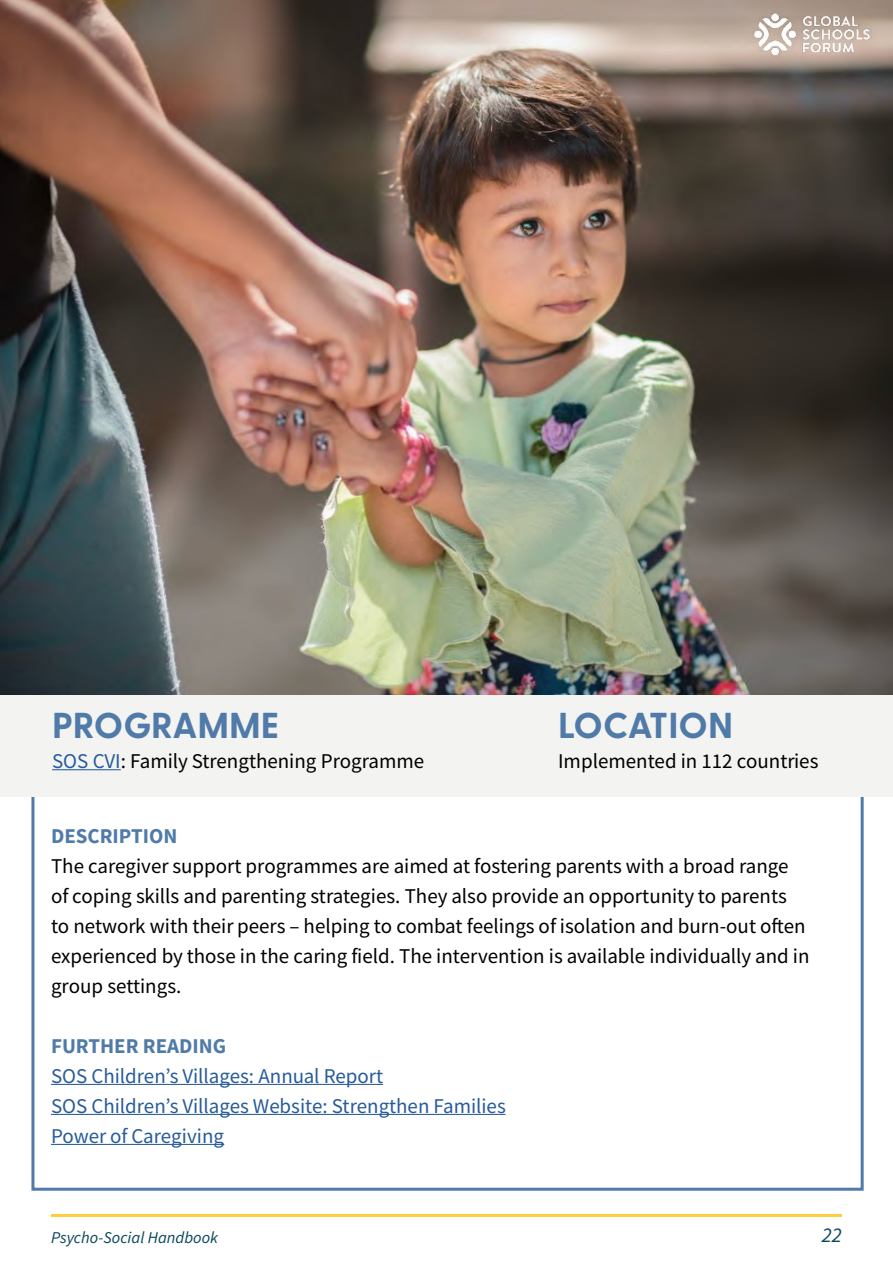
<style>
.page{position:relative;width:893px;height:1263px;background:#fff}
.page>*{position:absolute;margin:0;border:0;box-sizing:border-box;transform-origin:0 0}
.t1{font:700 36px "Greycliff CF";color:#507ba8}
.t2{font:21px/30px "Source Sans Variable";color:#000}
.t3{font:21px/30px "Source Sans Variable";color:#275b9b}
.t4{font:700 21px "Source Sans Pro";color:#507ba8}
.t5{font:italic 21px "Source Sans Variable";color:#0a485a}
.t6{font:italic 16.5px "Source Sans Variable";color:#0a4759}
.s1{color:#275b9b}
</style>
<div class="page">
<hr style="left:51px;top:1214px;width:791px;height:2px;background:#ffce3a">
<hr style="left:51px;top:1084px;width:332px;height:1px;background:#275b9b">
<hr style="left:51px;top:1114px;width:455px;height:1px;background:#275b9b">
<hr style="left:51px;top:1144px;width:173px;height:1px;background:#275b9b">
<img style="left:0;top:0;width:893px;height:696px">
<div style="left:0;top:696px;width:893px;height:101px;background:#f3f3f1"></div>
<hr style="left:52px;top:769px;width:69px;height:1px;background:#275b9b">
<h1 class="t1" style="left:52px;top:698px;width:229px">PROGRAMME</h1>
<p class="t2" style="left:52px;top:746px;width:374px"><span class="s1">SOS CVI</span>: Family Strengthening Programme</p>
<h1 class="t1" style="left:558px;top:698px;width:177px">LOCATION</h1>
<p class="t2" style="left:558px;top:746px;width:262px">Implemented in 112 countries</p>
<p class="t4" style="left:51px;top:822px;width:128px">DESCRIPTION</p>
<p class="t2" style="left:51px;top:851px;width:760px">The caregiver support programmes are aimed at fostering parents with a broad range of coping skills and parenting strategies. They also provide an opportunity to parents to network with their peers – helping to combat feelings of isolation and burn-out often experienced by those in the caring field. The intervention is available individually and in group settings.</p>
<p class="t4" style="left:51px;top:1032px;width:177px">FURTHER READING</p>
<p class="t3" style="left:51px;top:1061px;width:456px">SOS Children’s Villages: Annual Report<br>SOS Children’s Villages Website: Strengthen Families<br>Power of Caregiving</p>
<p class="t6" style="left:51px;top:1228px;width:169px">Psycho-Social Handbook</p>
<p class="t5" style="left:822px;top:1222px;width:22px">22</p>
</div>
